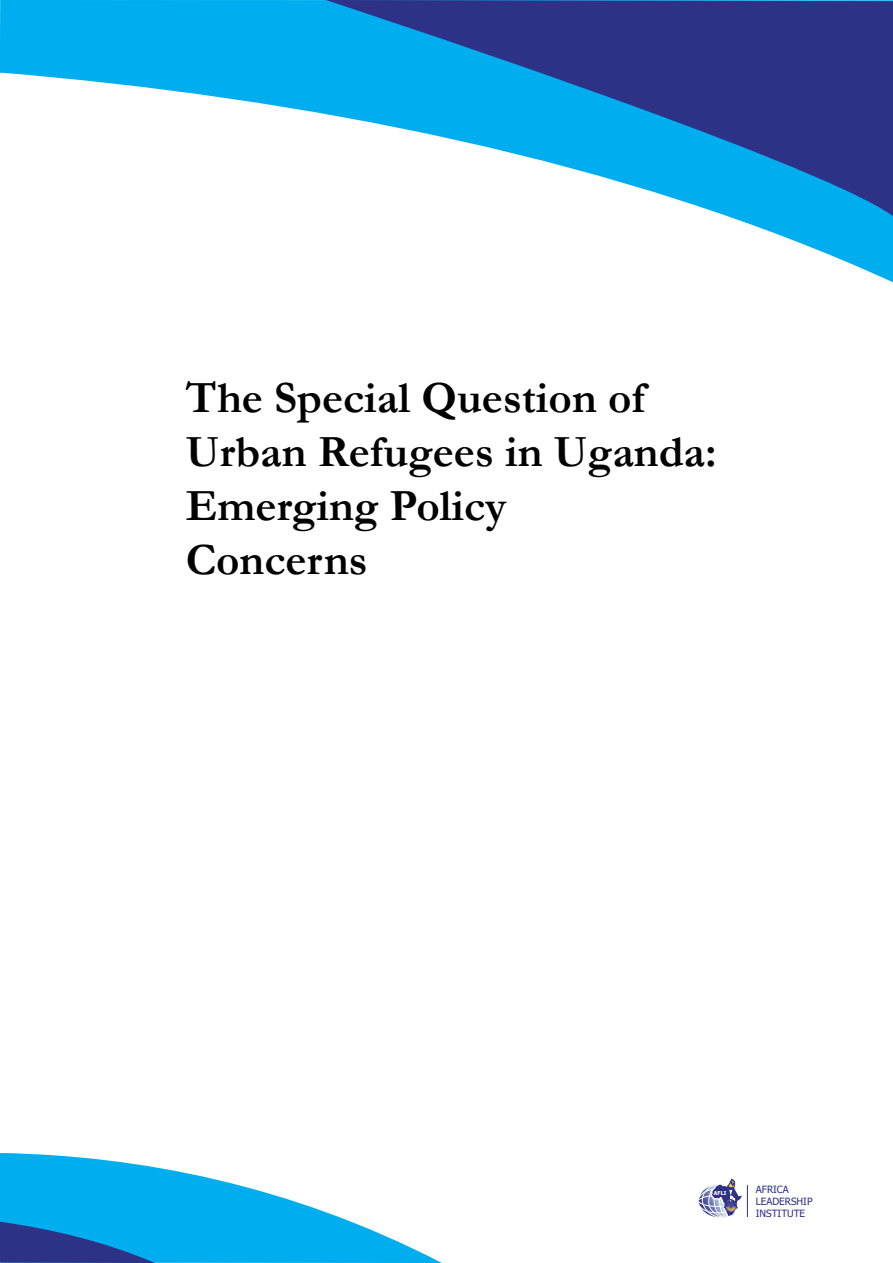
<style>
.page{position:relative;width:893px;height:1263px;background:#fff}
.page>*{position:absolute;margin:0;border:0;box-sizing:border-box;transform-origin:0 0}
.t1{font:700 45px/54px "Garamond";color:#000}
.t2{font:10.05px/12px "Tahoma";color:#2e3186}
.t3{font:700 5.4px "Tahoma";color:#fff}
</style>
<div class="page">
<svg style="left:2px;top:0;width:891px;height:282px"></svg>
<svg style="left:326px;top:0;width:567px;height:216px"></svg>
<svg style="left:0;top:0;width:2px;height:73px"></svg>
<svg style="left:698px;top:1179px;width:44px;height:39px"></svg>
<hr style="left:747px;top:1185px;width:1px;height:32px;background:#2e3186">
<svg style="left:0;top:1153px;width:442px;height:110px;fill:#00aeef"></svg>
<svg style="left:0;top:1222px;width:155px;height:41px;background:#1a65b1"></svg>
<p class="t1" style="left:186px;top:371px;width:533px">The Special Question of<br>Urban Refugees in Uganda:<br>Emerging Policy<br>Concerns</p>
<p class="t3" style="left:714px;top:1190px;width:14px">AFLI</p>
<p class="t2" style="left:756px;top:1184px;width:58px">AFRICA<br>LEADERSHIP<br>INSTITUTE</p>
</div>
